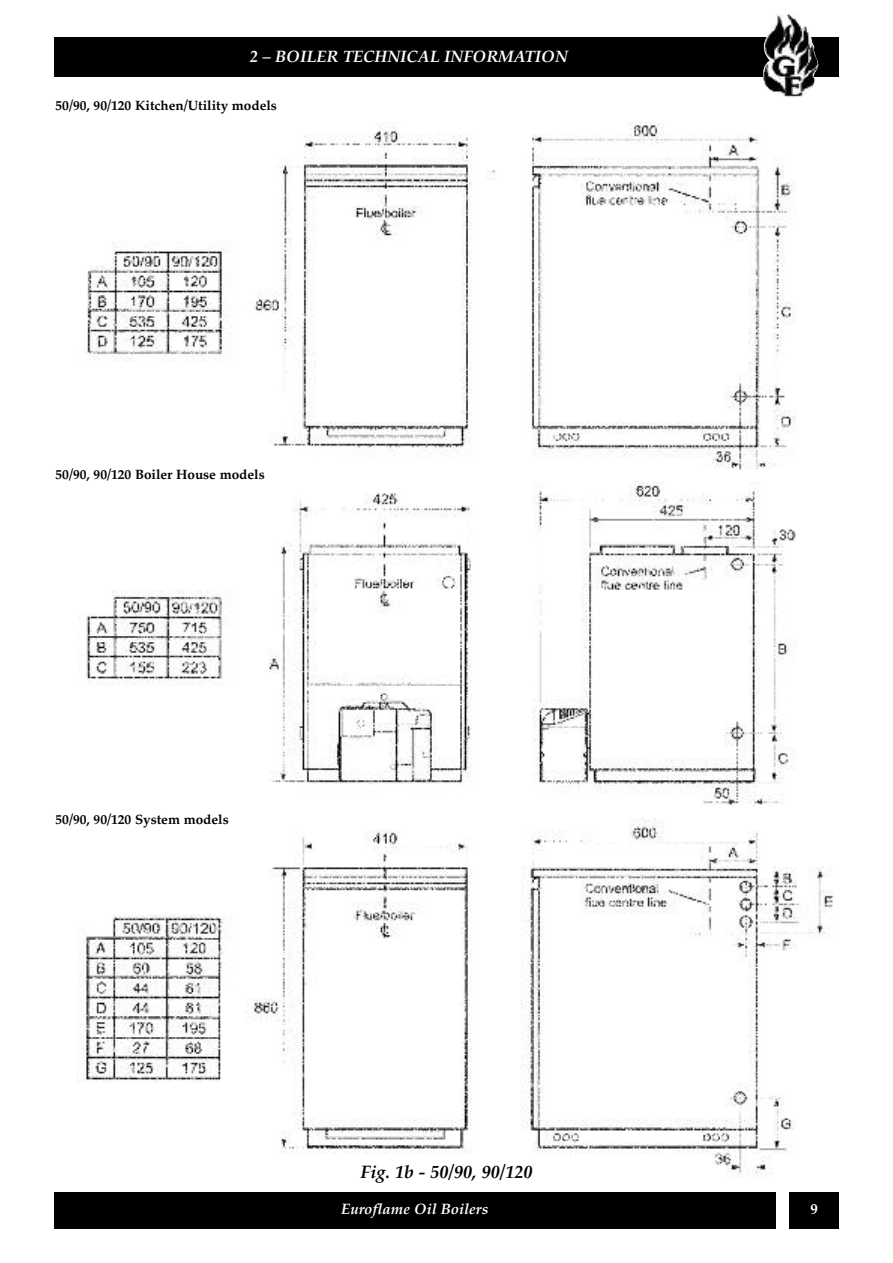
<style>
.page{position:relative;width:893px;height:1263px;background:#fff}
.page>*{position:absolute;margin:0;border:0;box-sizing:border-box;transform-origin:0 0}
.t1{font:italic 700 18px "Palatino";color:#000}
.t2{font:italic 700 16.5px "Palatino";color:#fff}
.t3{font:italic 700 15px "Palatino";color:#fff}
.t4{font:700 15px "Palatino";color:#fff}
.t5{font:700 13.5px "Palatino";color:#000}
</style>
<div class="page">
<div style="left:54px;top:38px;width:785px;height:39px;background:#000"></div>
<img style="left:763px;top:14px;width:55px;height:84px">
<div style="left:789px;top:1193px;width:50px;height:36px;background:#000"></div>
<div style="left:54px;top:1193px;width:722px;height:36px;background:#000"></div>
<img style="left:77px;top:122px;width:756px;height:1056px">
<div style="left:54px;top:468px;width:299px;height:21px;background:#fff"></div>
<div style="left:54px;top:812px;width:232px;height:40px;background:#fff"></div>
<p class="t2" style="left:250px;top:47px;width:320px">2 – BOILER TECHNICAL INFORMATION</p>
<p class="t5" style="left:55px;top:98px;width:223px">50/90, 90/120 Kitchen/Utility models</p>
<p class="t5" style="left:55px;top:467px;width:211px">50/90, 90/120 Boiler House models</p>
<p class="t5" style="left:55px;top:811px;width:175px">50/90, 90/120 System models</p>
<h1 class="t1" style="left:361px;top:1161px;width:173px">Fig. 1b - 50/90, 90/120</h1>
<p class="t3" style="left:341px;top:1200px;width:149px">Euroflame Oil Boilers</p>
<p class="t4" style="left:810px;top:1200px;width:9px">9</p>
</div>
